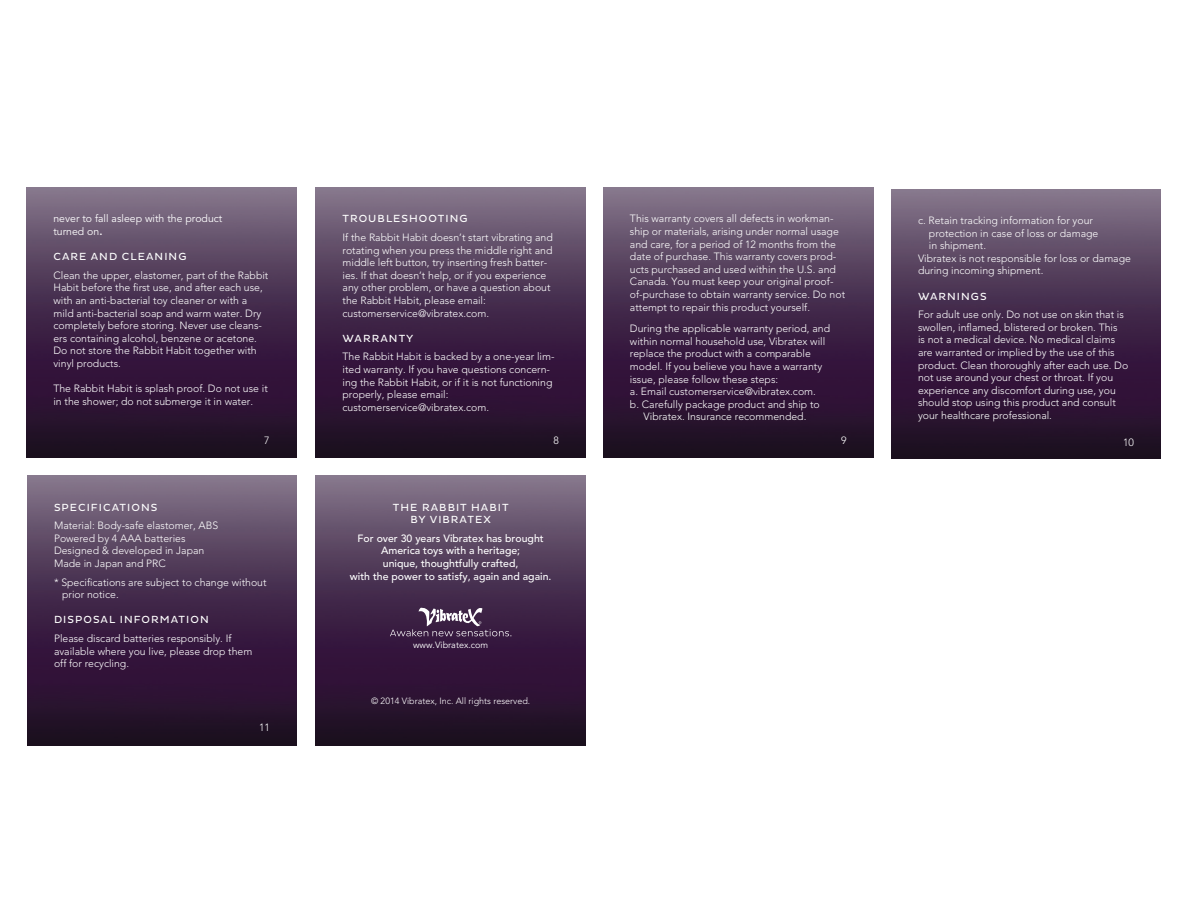
<style>
.page{position:relative;width:1188px;height:918px;background:#fff}
.page>*{position:absolute;margin:0;border:0;box-sizing:border-box;transform-origin:0 0}
.t1{font:300 10.5px/12.6px "Avenir";color:#fff}
.t2{font:500 10.5px "Avenir";color:#fff}
.t3{font:10.5px "Pluto Sans";letter-spacing:.1em;color:#fff}
.t4{font:10.5px "Avenir";color:#fff}
.t5{font:300 9px "Avenir";color:#fff}
.t6{font:9px "Avenir";color:#fff}
.s1{font-weight:800}
</style>
<div class="page">
<img style="left:26px;top:188px;width:270px;height:270px">
<img style="left:316px;top:188px;width:270px;height:270px">
<img style="left:603px;top:188px;width:270px;height:270px">
<img style="left:891px;top:189px;width:270px;height:270px">
<img style="left:27px;top:476px;width:270px;height:270px">
<img style="left:316px;top:476px;width:270px;height:270px">
<svg style="left:390px;top:605px;width:121px;height:31px"></svg>
<p class="t4" style="left:53px;top:213px;width:170px">never to fall asleep with the product</p>
<p class="t4" style="left:53px;top:225px;width:50px">turned on<span class="s1">.</span></p>
<p class="t3" style="left:53px;top:251px;width:135px">CARE AND CLEANING</p>
<p class="t1" style="left:53px;top:269px;width:216px">Clean the upper, elastomer, part of the Rabbit Habit before the first use, and after each use, with an anti-bacterial toy cleaner or with a mild anti-bacterial soap and warm water. Dry completely before storing. Never use cleans&shy;ers containing alcohol, benzene or acetone.<br>Do not store the Rabbit Habit together with vinyl products.</p>
<p class="t1" style="left:53px;top:382px;width:216px">The Rabbit Habit is splash proof. Do not use it in the shower; do not submerge it in water.</p>
<p class="t1" style="left:264px;top:434px;width:7px">7</p>
<p class="t3" style="left:54px;top:501px;width:105px">SPECIFICATIONS</p>
<p class="t1" style="left:54px;top:519px;width:166px">Material: Body-safe elastomer, ABS</p>
<p class="t1" style="left:54px;top:532px;width:133px">Powered by 4 AAA batteries</p>
<p class="t1" style="left:54px;top:544px;width:152px">Designed &amp; developed in Japan</p>
<p class="t1" style="left:54px;top:557px;width:113px">Made in Japan and PRC</p>
<p class="t1" style="left:54px;top:576px;width:214px">* Specifications are subject to change without</p>
<p class="t1" style="left:62px;top:588px;width:58px">prior notice.</p>
<p class="t3" style="left:54px;top:614px;width:156px">DISPOSAL INFORMATION</p>
<p class="t1" style="left:54px;top:632px;width:179px">Please discard batteries responsibly. If</p>
<p class="t1" style="left:54px;top:645px;width:200px">available where you live, please drop them</p>
<p class="t1" style="left:54px;top:657px;width:77px">off for recycling.</p>
<p class="t1" style="left:259px;top:721px;width:12px">11</p>
<p class="t3" style="left:343px;top:213px;width:127px">TROUBLESHOOTING</p>
<p class="t1" style="left:343px;top:231px;width:212px">If the Rabbit Habit doesn’t start vibrating and rotating when you press the middle right and middle left button, try inserting fresh batter&shy;ies. If that doesn’t help, or if you experience any other problem, or have a question about the Rabbit Habit, please email:</p>
<p class="t1" style="left:343px;top:307px;width:148px">customerservice@vibratex.com.</p>
<p class="t3" style="left:343px;top:332px;width:73px">WARRANTY</p>
<p class="t1" style="left:343px;top:350px;width:214px">The Rabbit Habit is backed by a one-year lim&shy;ited warranty. If you have questions concern&shy;ing the Rabbit Habit, or if it is not functioning properly, please email:</p>
<p class="t1" style="left:343px;top:401px;width:148px">customerservice@vibratex.com.</p>
<p class="t1" style="left:553px;top:434px;width:7px">8</p>
<p class="t3" style="left:393px;top:501px;width:117px">THE RABBIT HABIT</p>
<p class="t3" style="left:411px;top:514px;width:82px">BY VIBRATEX</p>
<p class="t2" style="left:358px;top:532px;width:188px">For over 30 years Vibratex has brought</p>
<p class="t2" style="left:381px;top:545px;width:141px">America toys with a heritage;</p>
<p class="t2" style="left:383px;top:557px;width:137px">unique, thoughtfully crafted,</p>
<p class="t2" style="left:350px;top:570px;width:203px">with the power to satisfy, again and again.</p>
<p class="t6" style="left:413px;top:640px;width:77px">www.Vibratex.com</p>
<p class="t5" style="left:371px;top:696px;width:161px">© 2014 Vibratex, Inc. All rights reserved.</p>
<p class="t1" style="left:630px;top:213px;width:217px">This warranty covers all defects in workman&shy;ship or materials, arising under normal usage and care, for a period of 12 months from the date of purchase. This warranty covers prod&shy;ucts purchased and used within the U.S. and Canada. You must keep your original proof&shy;of-purchase to obtain warranty service. Do not attempt to repair this product yourself.</p>
<p class="t1" style="left:630px;top:322px;width:202px">During the applicable warranty period, and within normal household use, Vibratex will</p>
<p class="t1" style="left:630px;top:348px;width:182px">replace the product with a comparable</p>
<p class="t1" style="left:630px;top:360px;width:194px">model. If you believe you have a warranty issue, please follow these steps:</p>
<p class="t1" style="left:630px;top:385px;width:187px">a. Email customerservice@vibratex.com.</p>
<p class="t1" style="left:630px;top:398px;width:191px">b. Carefully package product and ship to</p>
<p class="t1" style="left:644px;top:411px;width:164px">Vibratex. Insurance recommended.</p>
<p class="t1" style="left:841px;top:434px;width:7px">9</p>
<p class="t1" style="left:918px;top:214px;width:177px">c. Retain tracking information for your</p>
<p class="t1" style="left:929px;top:227px;width:171px">protection in case of loss or damage</p>
<p class="t1" style="left:929px;top:239px;width:59px">in shipment.</p>
<p class="t1" style="left:918px;top:252px;width:215px">Vibratex is not responsible for loss or damage during incoming shipment.</p>
<p class="t3" style="left:918px;top:290px;width:70px">WARNINGS</p>
<p class="t1" style="left:918px;top:308px;width:212px">For adult use only. Do not use on skin that is swollen, inflamed, blistered or broken. This<br>is not a medical device. No medical claims are warranted or implied by the use of this product. Clean thoroughly after each use. Do not use around your chest or throat. If you experience any discomfort during use, you should stop using this product and consult your healthcare professional.</p>
<p class="t1" style="left:1123px;top:436px;width:12px">10</p>
</div>
